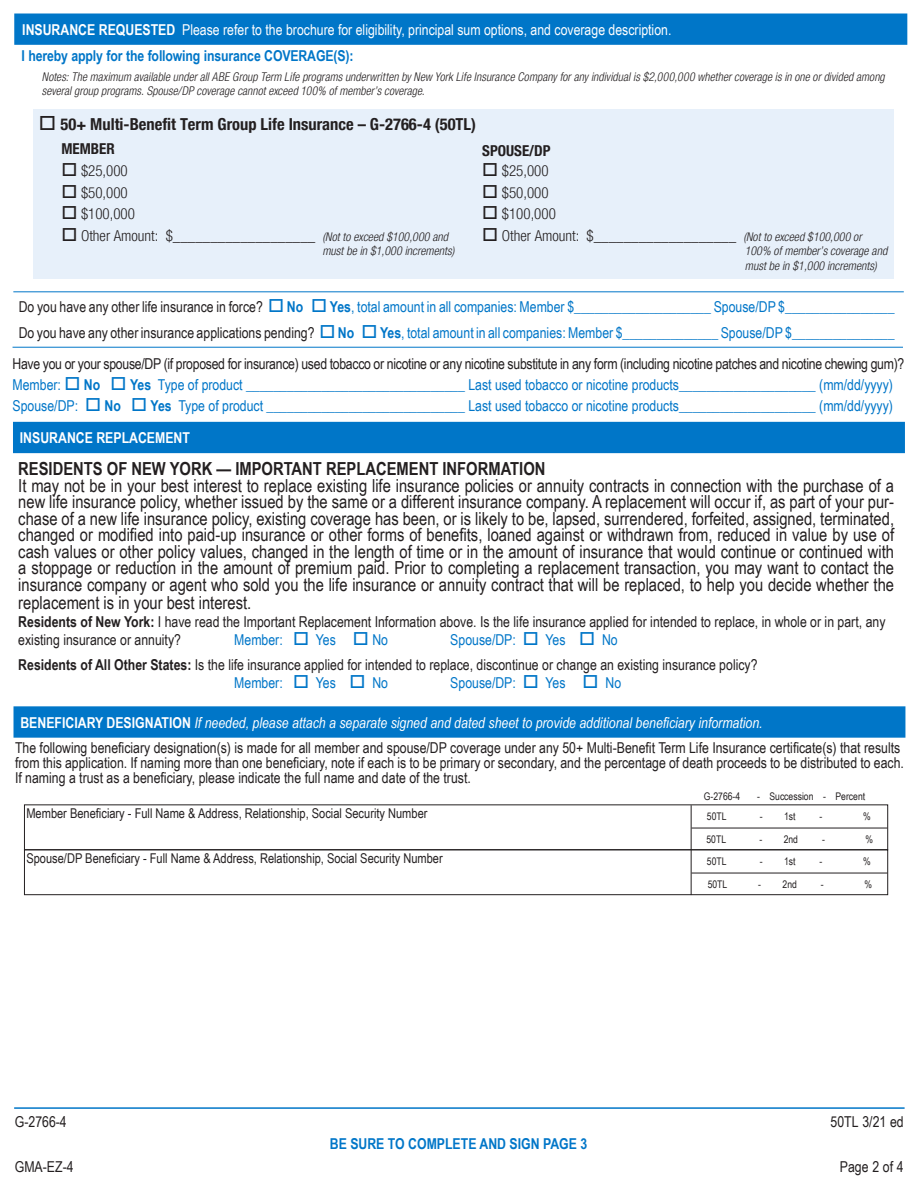
<style>
.page{position:relative;width:918px;height:1188px;background:#fff}
.page>*{position:absolute;margin:0;border:0;box-sizing:border-box;transform-origin:0 0}
.t1{font:18px/16.6px "Arial Narrow";color:#231f20;text-align:justify}
.t2{font:700 18px "Arial Narrow";color:#231f20}
.t3{font:700 condensed 16.5px "Helvetica Neue LTW1 G";color:#231f20}
.t4{font:15px/18px "Arial Narrow";color:#231f20}
.t5{font:15px "Arial Narrow";color:#0076c8}
.t6{font:300 condensed 15px "Helvetica Neue LT Pro";color:#231f20}
.t7{font:15px "Arial Narrow";letter-spacing:-.02em;color:#231f20}
.t8{font:italic 15px "Arial Narrow";color:#fff}
.t9{font:15px "Arial Narrow";color:#fff}
.Headline{font:700 15px "Arial Narrow";letter-spacing:-.01em;color:#0076c8}
.t10{font:700 15px "Arial Narrow";color:#fff}
.t11{font:700 condensed 15px "Helvetica Neue LTW1 G";color:#231f20}
.t12{font:13.5px "Arial Narrow";color:#231f20}
.t13{font:italic 300 condensed 12px/14.4px "Helvetica Neue LT Pro";color:#231f20}
.t14{font:10.5px "Arial Narrow";color:#231f20}
.s1{font-weight:700}
.s2{font-style:italic;font-size:12px}
.s3{color:#231f20}
.s4{font-weight:700;font-style:normal}
</style>
<div class="page">
<hr style="left:14px;top:1107px;width:891px;height:2px;background:#0076c8">
<div style="left:14px;top:14px;width:893px;height:31px;background:#0076c8;border:2px solid #0076c8"></div>
<hr style="left:13px;top:347px;width:890px;height:1px;background:#0076c8">
<div style="left:33px;top:110px;width:861px;height:169px;background:#e7f0fa"></div>
<hr style="left:13px;top:291px;width:891px;height:1px;background:#0076c8">
<div style="left:14px;top:706px;width:891px;height:32px;background:#0076c8;border:2px solid #0076c8"></div>
<hr style="left:692px;top:828px;width:195px;height:1px;background:#231f20">
<div style="left:24px;top:849px;width:864px;height:46px;border:1px solid #231f20"></div>
<hr style="left:691px;top:805px;width:1px;height:90px;background:#231f20">
<hr style="left:692px;top:873px;width:195px;height:1px;background:#231f20">
<div style="left:13px;top:422px;width:892px;height:31px;background:#0076c8"></div>
<p class="t9" style="left:22px;top:19px;width:651px"><span class="s1">INSURANCE REQUESTED</span> Please refer to the brochure for eligibility, principal sum options, and coverage description.</p>
<p class="Headline" style="left:22px;top:44px;width:333px">I hereby apply for the following insurance COVERAGE(S):</p>
<p class="t13" style="left:42px;top:69px;width:847px">Notes:Themaximum availableunderallABE Group Term Lifeprogramsunderwritten byNew YorkLifeInsuranceCompanyforanyindividualis$2,000,000 whethercoverageisin oneordivided among</p>
<p class="t13" style="left:42px;top:84px;width:387px">severalgroup programs.Spouse/DP coveragecannotexceed 100% ofmember’scoverage.</p>
<p class="t3" style="left:39px;top:115px;width:439px">□ 50+ Multi-Benefit Term Group Life Insurance – G-2766-4 (50TL)</p>
<p class="t11" style="left:61px;top:140px;width:55px">MEMBER</p>
<p class="t6" style="left:61px;top:162px;width:68px">□ $25,000</p>
<p class="t6" style="left:61px;top:184px;width:68px">□ $50,000</p>
<p class="t6" style="left:61px;top:205px;width:75px">□ $100,000</p>
<p class="t6" style="left:61px;top:227px;width:391px">□ Other Amount: $___________________ <span class="s2">(Notto exceed $100,000 and</span></p>
<p class="t13" style="left:322px;top:244px;width:134px">mustbe in $1,000 increments)</p>
<p class="t11" style="left:482px;top:142px;width:70px">SPOUSE/DP</p>
<p class="t6" style="left:482px;top:162px;width:68px">□ $25,000</p>
<p class="t6" style="left:482px;top:184px;width:68px">□ $50,000</p>
<p class="t6" style="left:482px;top:205px;width:75px">□ $100,000</p>
<p class="t6" style="left:482px;top:227px;width:384px">□ Other Amount: $___________________ <span class="s2">(Notto exceed $100,000 or</span></p>
<p class="t13" style="left:745px;top:244px;width:147px">100% ofmember’scoverage and mustbe in $1,000 increments)</p>
<p class="t5" style="left:19px;top:296px;width:877px"><span class="s3">Do you have any other life insurance in force?</span> □ <span class="s1">No</span> □ <span class="s1">Yes</span>, total amount in all companies: Member $____________________ Spouse/DP $________________</p>
<p class="t5" style="left:19px;top:321px;width:877px"><span class="s3">Do you have any other insurance applications pending?</span> □ <span class="s1">No</span> □ <span class="s1">Yes</span>, total amount in all companies: Member $______________ Spouse/DP $_______________</p>
<p class="t7" style="left:13px;top:353px;width:893px">Have you or your spouse/DP (if proposed for insurance) used tobacco or nicotine or any nicotine substitute in any form (including nicotine patches and nicotine chewing gum)?</p>
<p class="t5" style="left:13px;top:374px;width:882px">Member: □ <span class="s1">No</span> □ <span class="s1">Yes</span> Type of product ________________________________ Last used tobacco or nicotine products____________________ (mm/dd/yyyy)</p>
<p class="t5" style="left:13px;top:395px;width:882px">Spouse/DP: □ <span class="s1">No</span> □ <span class="s1">Yes</span> Type of product _____________________________ Last used tobacco or nicotine products____________________ (mm/dd/yyyy)</p>
<p class="t10" style="left:20px;top:427px;width:172px">INSURANCE REPLACEMENT</p>
<p class="t2" style="left:18px;top:455px;width:529px">RESIDENTS OF NEW YORK — IMPORTANT REPLACEMENT INFORMATION</p>
<p class="t1" style="left:18px;top:476px;width:877px">It may not be in your best interest to replace existing life insurance policies or annuity contracts in connection with the purchase of a new life insurance policy, whether issued by the same or a different insurance company. A replacement will occur if, as part of your pur&shy;chase of a new life insurance policy, existing coverage has been, or is likely to be, lapsed, surrendered, forfeited, assigned, terminated, changed or modified into paid-up insurance or other forms of benefits, loaned against or withdrawn from, reduced in value by use of cash values or other policy values, changed in the length of time or in the amount of insurance that would continue or continued with a stoppage or reduction in the amount of premium paid. Prior to completing a replacement transaction, you may want to contact the insurance company or agent who sold you the life insurance or annuity contract that will be replaced, to help you decide whether the replacement is in your best interest.</p>
<p class="t4" style="left:18px;top:612px;width:869px"><span class="s1">Residents of New York:</span> I have read the Important Replacement Information above. Is the life insurance applied for intended to replace, in whole or in part, any existing insurance or annuity?</p>
<p class="t5" style="left:234px;top:628px;width:155px">Member: □ Yes □ No</p>
<p class="t5" style="left:450px;top:628px;width:169px">Spouse/DP: □ Yes □ No</p>
<p class="t4" style="left:18px;top:655px;width:741px"><span class="s1">Residents of All Other States:</span> Is the life insurance applied for intended to replace, discontinue or change an existing insurance policy?</p>
<p class="t5" style="left:234px;top:672px;width:155px">Member: □ Yes □ No</p>
<p class="t5" style="left:450px;top:672px;width:172px">Spouse/DP: □ Yes □ No</p>
<p class="t8" style="left:20px;top:712px;width:744px"><span class="s4">BENEFICIARY DESIGNATION</span> If needed, please attach a separate signed and dated sheet to provide additional beneficiary information.</p>
<p class="t4" style="left:15px;top:738px;width:887px">The following beneficiary designation(s) is made for all member and spouse/DP coverage under any 50+ Multi-Benefit Term Life Insurance certificate(s) that results</p>
<p class="t4" style="left:15px;top:753px;width:890px">from this application. If naming more than one beneficiary, note if each is to be primary or secondary, and the percentage of death proceeds to be distributed to each.</p>
<p class="t4" style="left:15px;top:768px;width:457px">If naming a trust as a beneficiary, please indicate the full name and date of the trust.</p>
<p class="t12" style="left:26px;top:803px;width:403px">Member Beneficiary - Full Name &amp; Address, Relationship, Social Security Number</p>
<p class="t14" style="left:704px;top:789px;width:38px">G-2766-4</p>
<p class="t14" style="left:757px;top:789px;width:110px">- Succession - Percent</p>
<p class="t14" style="left:707px;top:809px;width:21px">50TL</p>
<p class="t14" style="left:760px;top:809px;width:37px">- 1st</p>
<p class="t14" style="left:820px;top:809px;width:4px">-</p>
<p class="t14" style="left:863px;top:809px;width:9px">%</p>
<p class="t14" style="left:707px;top:831px;width:21px">50TL</p>
<p class="t14" style="left:759px;top:831px;width:40px">- 2nd</p>
<p class="t14" style="left:822px;top:831px;width:4px">-</p>
<p class="t14" style="left:866px;top:831px;width:9px">%</p>
<p class="t12" style="left:26px;top:848px;width:418px">Spouse/DP Beneficiary - Full Name &amp; Address, Relationship, Social Security Number</p>
<p class="t14" style="left:707px;top:854px;width:21px">50TL</p>
<p class="t14" style="left:760px;top:854px;width:37px">- 1st</p>
<p class="t14" style="left:820px;top:854px;width:4px">-</p>
<p class="t14" style="left:863px;top:854px;width:9px">%</p>
<p class="t14" style="left:708px;top:876px;width:21px">50TL</p>
<p class="t14" style="left:758px;top:876px;width:40px">- 2nd</p>
<p class="t14" style="left:821px;top:876px;width:4px">-</p>
<p class="t14" style="left:864px;top:876px;width:9px">%</p>
<p class="t4" style="left:15px;top:1112px;width:53px">G-2766-4</p>
<p class="t4" style="left:831px;top:1112px;width:75px">50TL 3/21 ed</p>
<p class="t4" style="left:15px;top:1157px;width:60px">GMA-EZ-4</p>
<p class="t4" style="left:840px;top:1157px;width:65px">Page 2 of 4</p>
<p class="Headline" style="left:330px;top:1133px;width:259px">BE SURE TO COMPLETE AND SIGN PAGE 3</p>
</div>
